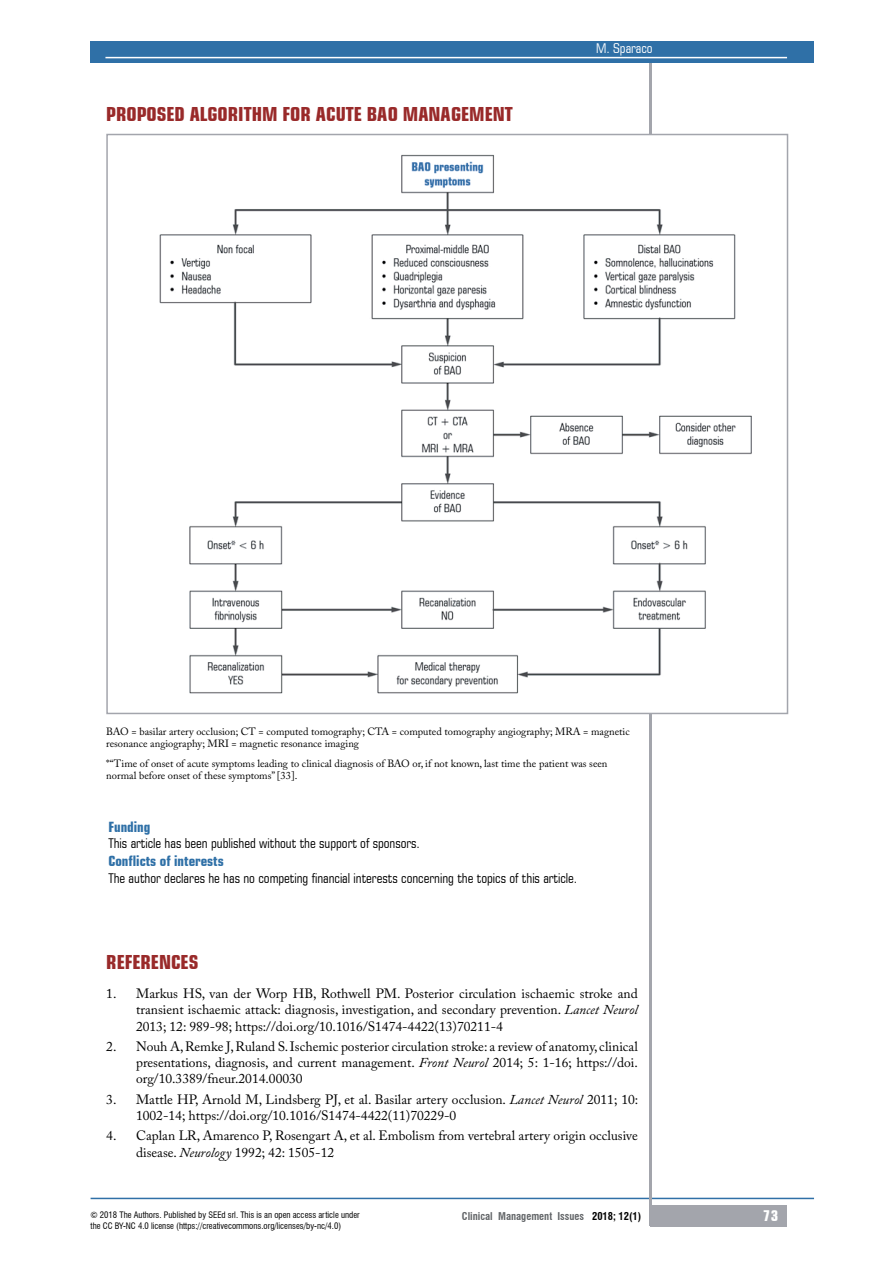
<style>
.page{position:relative;width:893px;height:1263px;background:#fff}
.page>*{position:absolute;margin:0;border:0;box-sizing:border-box;transform-origin:0 0}
.t1{font:700 condensed 19.5px "Square 721 BT";color:#992a2a}
.t2{font:700 condensed 15px "Square 721 BT";color:#fff}
.t3{font:700 condensed 14.25px "Square 721 BT";color:#2f70a7}
.t4{font:13.5px/16.2px "Adobe Caslon Pro";color:#000;text-align:justify}
.t5{font:condensed 13.5px "Square 721 BT";color:#000}
.t6{font:condensed 13.5px "Square 721 BT";color:#fff}
.t7{font:10.5px/12.6px "Adobe Caslon Pro";color:#000}
.t8{font:700 condensed 10.5px "Swiss 721 BT";color:#626568}
.t9{font:condensed 8.7px "Swiss 721 BT";color:#000}
.s1{font-style:italic}
.s2{color:#000}
</style>
<div class="page">
<hr style="left:91px;top:1198px;width:723px;height:1px;background:#2f70a7">
<hr style="left:649px;top:48px;width:3px;height:1178px;background:#a3a5ac">
<div style="left:651px;top:1205px;width:136px;height:21px;background:#a3a5ac"></div>
<div style="left:91px;top:41px;width:723px;height:22px;background:#2f70a7"></div>
<hr style="left:105px;top:57px;width:682px;height:1px;background:#fff">
<img style="left:159px;top:137px;width:593px;height:574px">
<h1 class="t1" style="left:106px;top:102px;width:408px">PROPOSED ALGORITHM FOR ACUTE BAO MANAGEMENT</h1>
<p class="t6" style="left:596px;top:40px;width:58px">M. Sparaco</p>
<p class="t7" style="left:106px;top:725px;width:525px">BAO = basilar artery occlusion; CT = computed tomography; CTA = computed tomography angiography; MRA = magnetic resonance angiography; MRI = magnetic resonance imaging</p>
<p class="t7" style="left:106px;top:757px;width:503px">*“Time of onset of acute symptoms leading to clinical diagnosis of BAO or, if not known, last time the patient was seen normal before onset of these symptoms” [33].</p>
<p class="t3" style="left:108px;top:818px;width:44px">FUNDING</p>
<p class="t5" style="left:108px;top:835px;width:313px">This article has been published without the support of sponsors.</p>
<p class="t3" style="left:108px;top:852px;width:117px">CONFLICTS OF INTERESTS</p>
<p class="t5" style="left:108px;top:869px;width:470px">The author declares he has no competing financial interests concerning the topics of this article.</p>
<h1 class="t1" style="left:106px;top:950px;width:10px">REFE</h1>
<h1 class="t1" style="left:141px;top:950px;width:59px">RENCES</h1>
<p class="t4" style="left:136px;top:985px;width:503px;text-indent:-30px">1. Markus HS, van der Worp HB, Rothwell PM. Posterior circulation ischaemic stroke and transient ischaemic attack: diagnosis, investigation, and secondary prevention. <span class="s1">Lancet Neurol </span>2013; 12: 989-98; https://doi.org/10.1016/S1474-4422(13)70211-4</p>
<p class="t4" style="left:136px;top:1038px;width:503px;text-indent:-30px">2. Nouh A, Remke J, Ruland S. Ischemic posterior circulation stroke: a review of anatomy, clinical presentations, diagnosis, and current management. <span class="s1">Front Neurol</span> 2014; 5: 1-16; https://doi. org/10.3389/fneur.2014.00030</p>
<p class="t4" style="left:136px;top:1091px;width:504px;text-indent:-30px">3. Mattle HP, Arnold M, Lindsberg PJ, et al. Basilar artery occlusion. <span class="s1">Lancet Neurol</span> 2011; 10:<br>1002-14; https://doi.org/10.1016/S1474-4422(11)70229-0</p>
<p class="t4" style="left:136px;top:1128px;width:503px;text-indent:-30px">4. Caplan LR, Amarenco P, Rosengart A, et al. Embolism from vertebral artery origin occlusive disease. <span class="s1">Neurology</span> 1992; 42: 1505-12</p>
<p class="t9" style="left:91px;top:1210px;width:271px">© 2018 The Authors. Published by SEEd srl. This is an open access article under</p>
<p class="t2" style="left:763px;top:1207px;width:17px">73</p>
<p class="t9" style="left:91px;top:1220px;width:252px">the CC BY-NC 4.0 license (https://creativecommons.org/licenses/by-nc/4.0)</p>
<p class="t8" style="left:462px;top:1209px;width:181px">Clinical Management Issues <span class="s2">2018; 12(1)</span></p>
</div>
